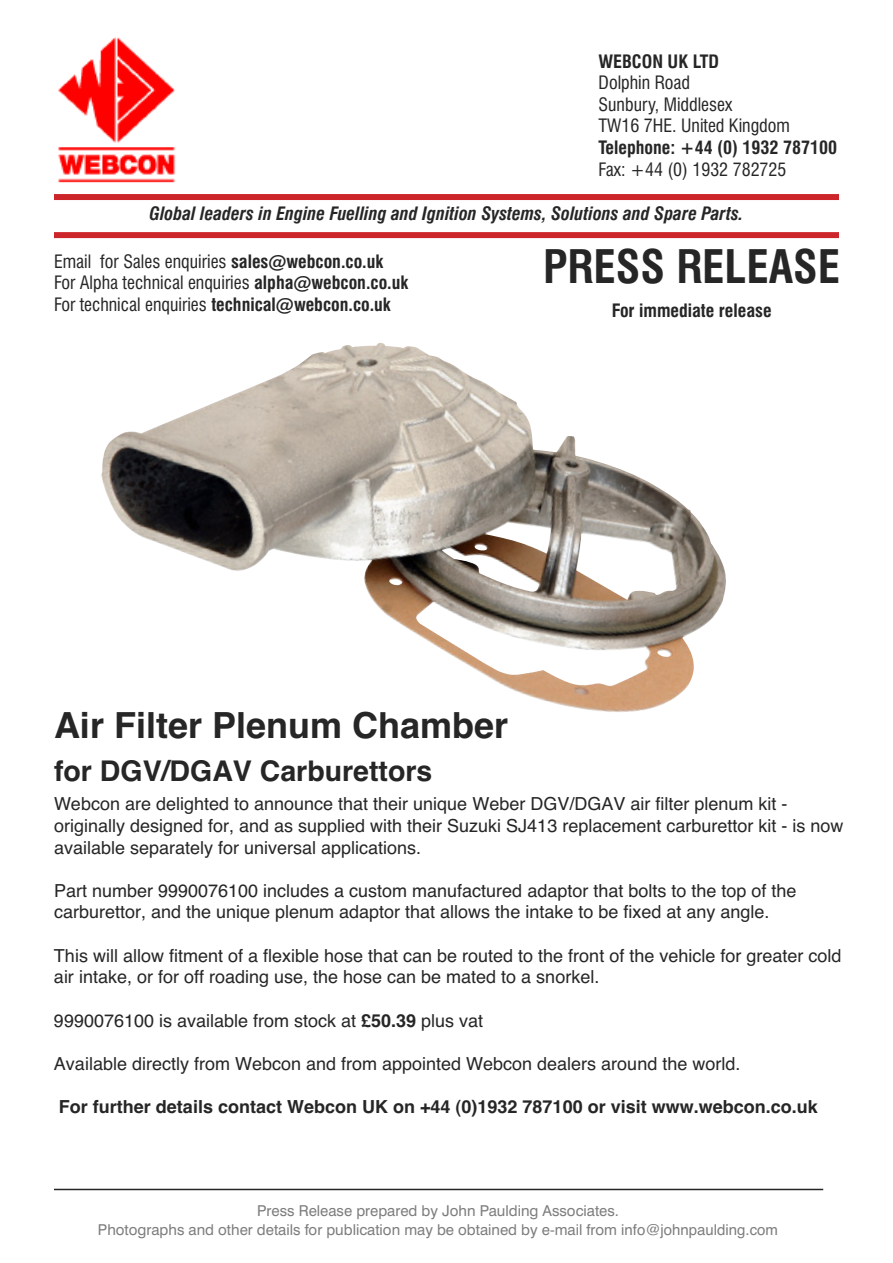
<style>
.page{position:relative;width:893px;height:1263px;background:#fff}
.page>*{position:absolute;margin:0;border:0;box-sizing:border-box;transform-origin:0 0}
.t1{font:700 condensed 45px "Swiss 721 BT";color:#272627}
.t2{font:700 36px "Helvetica";color:#272627}
.t3{font:700 28.5px "Helvetica";color:#272627}
.t4{font:18px/21.6px "Helvetica";color:#272627}
.t5{font:condensed 18px/21.6px "Swiss 721 BT";color:#272627}
.t6{font:700 18px "Helvetica";color:#272627}
.t7{font:italic 700 condensed 18px "Swiss 721 BT";color:#272627}
.t8{font:700 condensed 18px "Swiss 721 BT";color:#272627}
.t9{font:15px/18.8px "Swiss 721 BT";color:#7d7d7d;text-align:center}
.s1{font-weight:700}
.s2{font-family:"Helvetica"}
</style>
<div class="page">
<img style="left:58px;top:37px;width:118px;height:146px">
<div style="left:54px;top:194px;width:785px;height:6px;background:#cc262b"></div>
<div style="left:54px;top:232px;width:785px;height:6px;background:#cc262b"></div>
<hr style="left:54px;top:1189px;width:769px;height:1px;background:#272627">
<img style="left:101px;top:343px;width:625px;height:369px">
<p class="t8" style="left:598px;top:54px;width:122px">WEBCON UK LTD</p>
<p class="t5" style="left:598px;top:73px;width:193px">Dolphin Road<br>Sunbury, Middlesex<br>TW16 7HE. United Kingdom</p>
<p class="t8" style="left:598px;top:140px;width:240px">Telephone: +44 (0) 1932 787100</p>
<p class="t5" style="left:598px;top:160px;width:189px">Fax: +44 (0) 1932 782725</p>
<p class="t7" style="left:150px;top:206px;width:595px">Global leaders in Engine Fuelling and Ignition Systems, Solutions and Spare Parts.</p>
<h1 class="t1" style="left:543px;top:249px;width:299px">PRESS RELEASE</h1>
<p class="t8" style="left:612px;top:303px;width:161px">For immediate release</p>
<p class="t5" style="left:54px;top:252px;width:356px">Email for Sales enquiries <span class="s1">sales@webcon.co.uk<br></span>For Alpha technical enquiries <span class="s1">alpha@webcon.co.uk<br></span>For technical enquiries <span class="s1">technical@webcon.co.uk</span></p>
<h2 class="t2" style="left:54px;top:704px;width:456px">Air Filter Plenum Chamber</h2>
<h3 class="t3" style="left:54px;top:755px;width:380px">for DGV/DGAV Carburettors</h3>
<p class="t4" style="left:54px;top:793px;width:791px">Webcon are delighted to announce that their unique Weber DGV/DGAV air filter plenum kit - originally designed for, and as supplied with their Suzuki SJ413 replacement carburettor kit - is now available separately for universal applications.</p>
<p class="t4" style="left:54px;top:880px;width:744px">Part number 9990076100 includes a custom manufactured adaptor that bolts to the top of the carburettor, and the unique plenum adaptor that allows the intake to be fixed at any angle.</p>
<p class="t4" style="left:54px;top:945px;width:789px">This will allow fitment of a flexible hose that can be routed to the front of the vehicle for greater cold air intake, or for off roading use, the hose can be mated to a snorkel.</p>
<p class="t4" style="left:54px;top:1009px;width:431px">9990076100 is available from stock at <span class="s1">£50.39</span> plus vat</p>
<p class="t4" style="left:54px;top:1053px;width:688px">Available directly from Webcon and from appointed Webcon dealers around the world.</p>
<p class="t6" style="left:59px;top:1096px;width:760px">For further details contact Webcon UK on +44 (0)1932 787100 or visit www.webcon.co.uk</p>
<p class="t9" style="left:98px;top:1202px;width:682px">Press Release prepared by John Paulding Associates.<br>Photographs and other details for publication may be obtained by e-mail from <span class="s2">info@johnpaulding.com</span></p>
</div>
